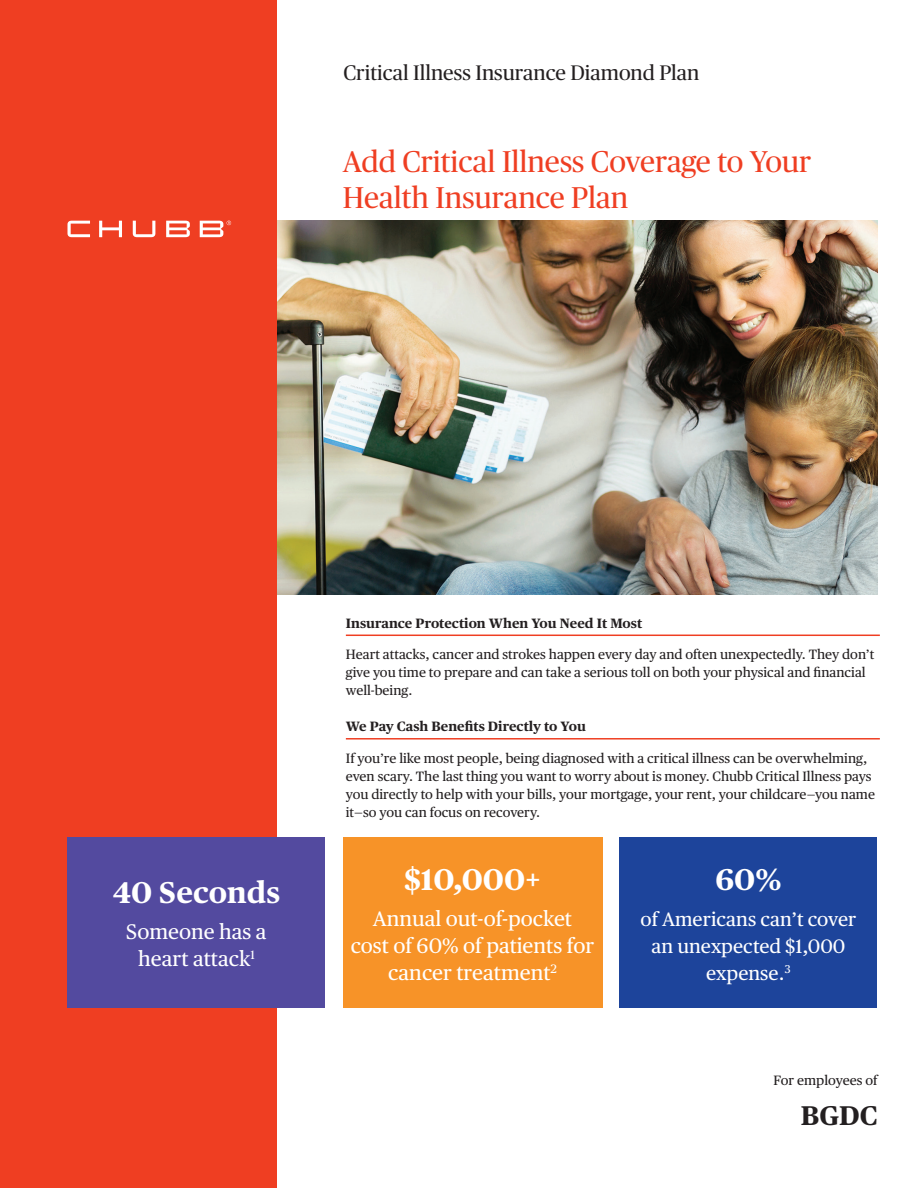
<style>
.page{position:relative;width:918px;height:1188px;background:#fff}
.page>*{position:absolute;margin:0;border:0;box-sizing:border-box;transform-origin:0 0}
.t1{font:30px/36px "Chubb Publico";color:#ef3e22}
.t2{font:700 30px "Chubb Publico Text";color:#fff}
.t3{font:700 27px "Chubb Publico Text";color:#231f20}
.t4{font:21px/27px "Chubb Publico Text";color:#fff;text-align:center}
.t5{font:21px "Chubb Publico";color:#231f20}
.t6{font:19.5px/27px "Chubb Publico Text";color:#fff;text-align:center}
.t7{font:13.5px/18px "Chubb Publico Text";color:#231f20}
.t8{font:700 13.5px "Chubb Publico Text";color:#231f20}
</style>
<div class="page">
<img style="left:277px;top:221px;width:601px;height:373px">
<div style="left:0;top:0;width:276px;height:1188px;background:#ef3e22"></div>
<div style="left:68px;top:837px;width:258px;height:171px;background:#534a9f"></div>
<div style="left:343px;top:837px;width:259px;height:171px;background:#f79328"></div>
<div style="left:620px;top:837px;width:258px;height:171px;background:#1d449b"></div>
<svg style="left:68px;top:221px;width:163px;height:16px"></svg>
<hr style="left:346px;top:635px;width:534px;height:1px;background:#ef3e22">
<hr style="left:346px;top:738px;width:534px;height:2px;background:#ef3e22">
<h3 class="t5" style="left:344px;top:58px;width:357px">Critical Illness Insurance Diamond Plan</h3>
<h1 class="t1" style="left:343px;top:142px;width:470px">Add Critical Illness Coverage to Your<br>Health Insurance Plan</h1>
<h1 class="t2" style="left:113px;top:869px;width:169px">40 Seconds</h1>
<h3 class="t4" style="left:126px;top:917px;width:142px">Someone has a heart attack<sup>1</sup></h3>
<p class="t8" style="left:346px;top:613px;width:298px">Insurance Protection When You Need It Most</p>
<p class="t7" style="left:346px;top:645px;width:530px">Heart attacks, cancer and strokes happen every day and often unexpectedly. They don’t give you time to prepare and can take a serious toll on both your physical and financial well-being.</p>
<p class="t8" style="left:346px;top:716px;width:242px">We Pay Cash Benefits Directly to You</p>
<p class="t7" style="left:346px;top:748px;width:531px">If you’re like most people, being diagnosed with a critical illness can be overwhelming, even scary. The last thing you want to worry about is money. Chubb Critical Illness pays you directly to help with your bills, your mortgage, your rent, your childcare—you name it—so you can focus on recovery.</p>
<h1 class="t2" style="left:404px;top:856px;width:138px">$10,000+</h1>
<h3 class="t4" style="left:351px;top:904px;width:245px">Annual out-of-pocket<br>cost of 60% of patients for cancer treatment<sup>2</sup></h3>
<h1 class="t2" style="left:715px;top:856px;width:68px">60%</h1>
<h3 class="t6" style="left:641px;top:904px;width:217px">of Americans can’t cover an unexpected $1,000 expense.<sup>3</sup></h3>
<p class="t7" style="left:774px;top:1070px;width:105px">For employees of</p>
<h2 class="t3" style="left:801px;top:1095px;width:78px">BGDC</h2>
</div>
